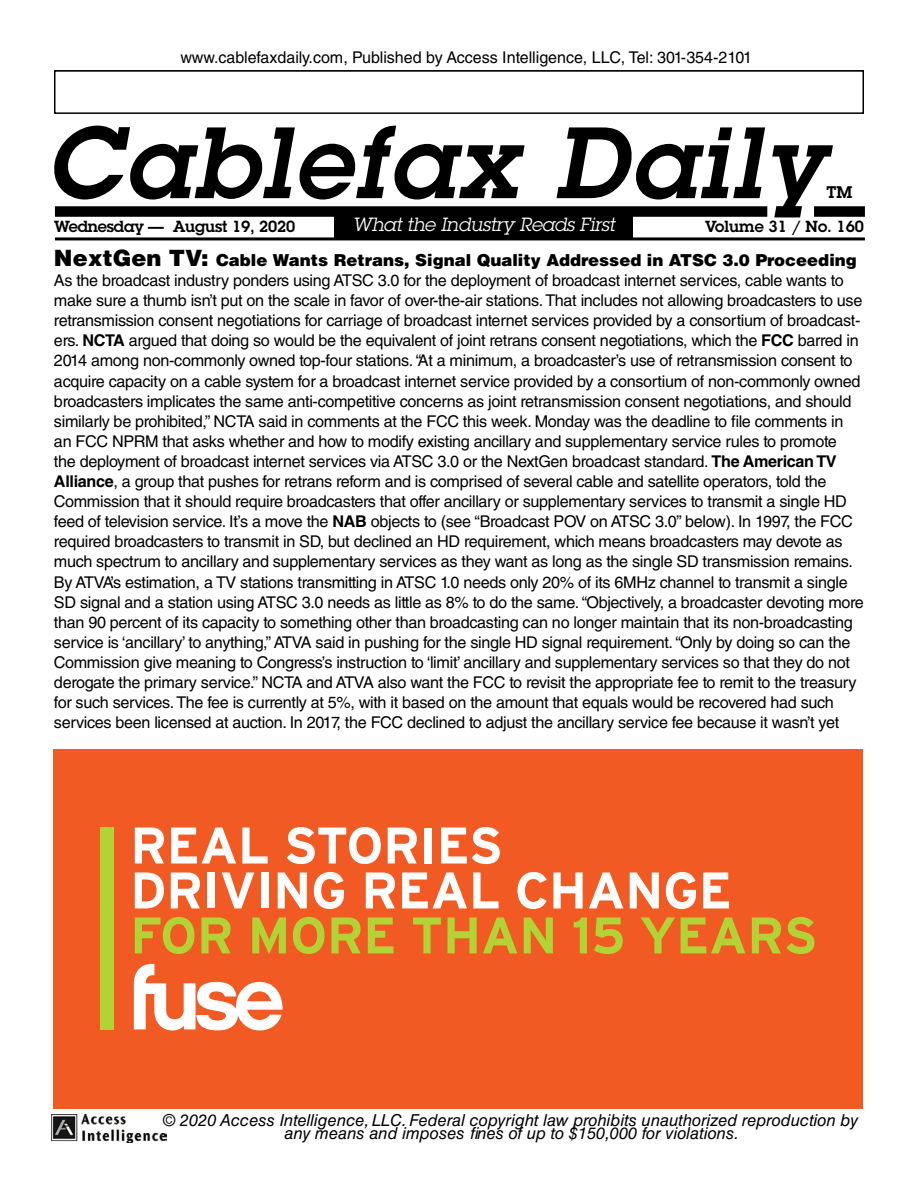
<style>
.page{position:relative;width:918px;height:1188px;background:#fff}
.page>*{position:absolute;margin:0;border:0;box-sizing:border-box;transform-origin:0 0}
.t1{font:italic 600 99px "Lubalin Graph Std";letter-spacing:.03em;color:#000}
.t2{font:italic 18.75px "Lubalin Graph Std";letter-spacing:-.01em;color:#fff}
.t3{font:italic 16.5px/13.5px "Helvetica LT Std";color:#000;text-align:center}
.t4{font:900 16.5px "Helvetica LT Std";color:#000}
.t5{font:600 16.5px "Lubalin Graph Std";color:#000}
.t6{font:16.2px/20.1px "Helvetica LT Std";letter-spacing:-.02em;color:#000}
.t7{font:16.2px "Helvetica LT Std";color:#000}
.t8{font:600 15.75px "Lubalin Graph Std";letter-spacing:-.01em;color:#000}
.s1{font-size:22.5px}
.s2{font-weight:700}
</style>
<div class="page">
<div style="left:55px;top:206px;width:712px;height:11px;background:#000"></div>
<div style="left:814px;top:206px;width:51px;height:11px;background:#000"></div>
<div style="left:334px;top:212px;width:299px;height:26px;background:#000"></div>
<hr style="left:55px;top:237px;width:810px;height:3px;background:#000">
<img style="left:52px;top:1114px;width:115px;height:29px">
<div style="left:54px;top:70px;width:810px;height:44px;border:2px solid #000"></div>
<div style="left:53px;top:749px;width:810px;height:360px;background:#f15a22"></div>
<svg style="left:135px;top:828px;width:29px;height:36px"></svg>
<svg style="left:171px;top:828px;width:65px;height:36px"></svg>
<svg style="left:242px;top:828px;width:26px;height:36px"></svg>
<svg style="left:287px;top:827px;width:94px;height:37px"></svg>
<svg style="left:388px;top:828px;width:29px;height:36px"></svg>
<div style="left:425px;top:828px;width:7px;height:36px;background:#fff"></div>
<svg style="left:441px;top:827px;width:59px;height:37px"></svg>
<svg style="left:135px;top:872px;width:29px;height:36px"></svg>
<svg style="left:171px;top:872px;width:29px;height:36px"></svg>
<div style="left:208px;top:872px;width:7px;height:36px;background:#fff"></div>
<svg style="left:222px;top:872px;width:32px;height:36px"></svg>
<div style="left:261px;top:872px;width:7px;height:36px;background:#fff"></div>
<svg style="left:278px;top:872px;width:29px;height:36px"></svg>
<svg style="left:314px;top:872px;width:30px;height:37px"></svg>
<svg style="left:366px;top:872px;width:29px;height:36px"></svg>
<svg style="left:402px;top:872px;width:65px;height:36px"></svg>
<svg style="left:473px;top:872px;width:26px;height:36px"></svg>
<svg style="left:518px;top:872px;width:29px;height:37px"></svg>
<svg style="left:553px;top:872px;width:30px;height:36px"></svg>
<svg style="left:589px;top:872px;width:34px;height:36px"></svg>
<svg style="left:630px;top:872px;width:29px;height:36px"></svg>
<svg style="left:666px;top:872px;width:30px;height:37px"></svg>
<svg style="left:703px;top:872px;width:26px;height:36px"></svg>
<svg style="left:135px;top:917px;width:60px;height:37px"></svg>
<svg style="left:201px;top:917px;width:30px;height:36px"></svg>
<svg style="left:252px;top:917px;width:34px;height:37px"></svg>
<svg style="left:293px;top:917px;width:32px;height:37px"></svg>
<svg style="left:331px;top:917px;width:30px;height:36px"></svg>
<svg style="left:368px;top:917px;width:26px;height:36px"></svg>
<svg style="left:413px;top:917px;width:28px;height:36px"></svg>
<svg style="left:448px;top:917px;width:29px;height:36px"></svg>
<svg style="left:483px;top:917px;width:34px;height:36px"></svg>
<svg style="left:524px;top:917px;width:29px;height:36px"></svg>
<svg style="left:574px;top:917px;width:13px;height:36px"></svg>
<svg style="left:594px;top:917px;width:29px;height:37px"></svg>
<svg style="left:641px;top:917px;width:34px;height:36px"></svg>
<svg style="left:681px;top:917px;width:64px;height:36px"></svg>
<svg style="left:752px;top:917px;width:63px;height:37px"></svg>
<svg style="left:134px;top:964px;width:149px;height:66px"></svg>
<div style="left:100px;top:827px;width:13px;height:202px;background:#b3d235"></div>
<p class="t7" style="left:180px;top:48px;width:573px">www.cablefaxdaily.com, Published by Access Intelligence, LLC, Tel: 301-354-2101</p>
<h1 class="t1" style="left:46px;top:97px;width:779px">Cablefax Daily</h1>
<p class="t5" style="left:827px;top:181px;width:27px">TM</p>
<p class="t2" style="left:352px;top:213px;width:264px">What the Industry Reads First</p>
<p class="t8" style="left:54px;top:216px;width:243px">Wednesday — August 19, 2020</p>
<p class="t8" style="left:705px;top:216px;width:160px">Volume 31 / No. 160</p>
<p class="t4" style="left:54px;top:249px;width:804px"><span class="s1">NextGen TV:</span> Cable Wants Retrans, Signal Quality Addressed in ATSC 3.0 Proceeding</p>
<p class="t6" style="left:54px;top:270px;width:811px">As the broadcast industry ponders using ATSC 3.0 for the deployment of broadcast internet services, cable wants to make sure a thumb isn’t put on the scale in favor of over-the-air stations. That includes not allowing broadcasters to use retransmission consent negotiations for carriage of broadcast internet services provided by a consortium of broadcast&shy;ers. <span class="s2">NCTA</span> argued that doing so would be the equivalent of joint retrans consent negotiations, which the <span class="s2">FCC</span> barred in 2014 among non-commonly owned top-four stations. “At a minimum, a broadcaster’s use of retransmission consent to acquire capacity on a cable system for a broadcast internet service provided by a consortium of non-commonly owned broadcasters implicates the same anti-competitive concerns as joint retransmission consent negotiations, and should similarly be prohibited,” NCTA said in comments at the FCC this week. Monday was the deadline to file comments in an FCC NPRM that asks whether and how to modify existing ancillary and supplementary service rules to promote<br>the deployment of broadcast internet services via ATSC 3.0 or the NextGen broadcast standard. <span class="s2">The American TV Alliance</span>, a group that pushes for retrans reform and is comprised of several cable and satellite operators, told the Commission that it should require broadcasters that offer ancillary or supplementary services to transmit a single HD feed of television service. It’s a move the <span class="s2">NAB</span> objects to (see “Broadcast POV on ATSC 3.0” below). In 1997, the FCC required broadcasters to transmit in SD, but declined an HD requirement, which means broadcasters may devote as much spectrum to ancillary and supplementary services as they want as long as the single SD transmission remains.<br>By ATVA’s estimation, a TV stations transmitting in ATSC 1.0 needs only 20% of its 6MHz channel to transmit a single SD signal and a station using ATSC 3.0 needs as little as 8% to do the same. “Objectively, a broadcaster devoting more than 90 percent of its capacity to something other than broadcasting can no longer maintain that its non-broadcasting service is ‘ancillary’ to anything,” ATVA said in pushing for the single HD signal requirement. “Only by doing so can the Commission give meaning to Congress’s instruction to ‘limit’ ancillary and supplementary services so that they do not derogate the primary service.” NCTA and ATVA also want the FCC to revisit the appropriate fee to remit to the treasury for such services. The fee is currently at 5%, with it based on the amount that equals would be recovered had such services been licensed at auction. In 2017, the FCC declined to adjust the ancillary service fee because it wasn’t yet</p>
<p class="t3" style="left:163px;top:1113px;width:697px">© 2020 Access Intelligence, LLC. Federal copyright law prohibits unauthorized reproduction by any means and imposes fines of up to $150,000 for violations.</p>
</div>
